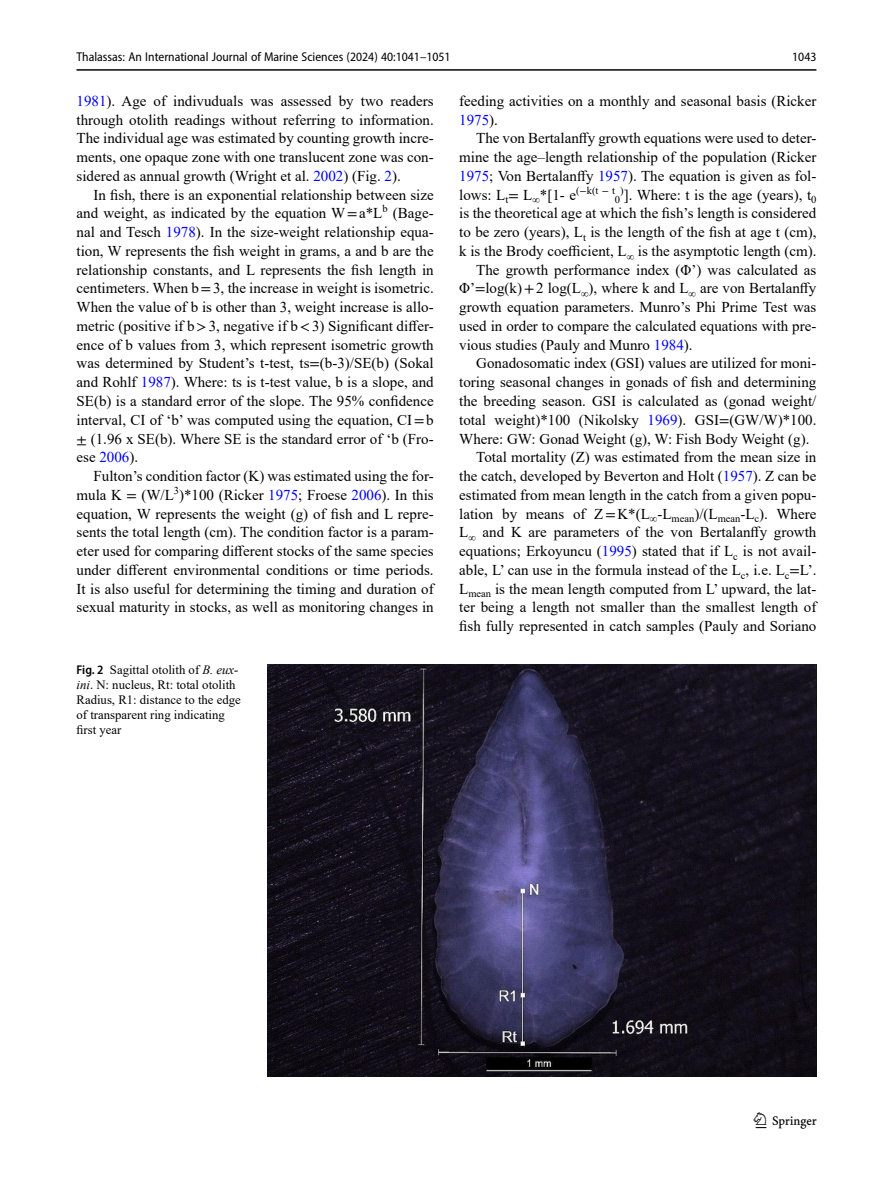
<style>
.page{position:relative;width:893px;height:1187px;background:#fff}
.page>*{position:absolute;margin:0;border:0;box-sizing:border-box;transform-origin:0 0}
.t1{font:22.5px "Springnew";color:#000}
.Body_Text_Indent{font:15px/18.8px "Times New Roman";color:#000;text-align:justify}
.Figure_Caption_Side{font:12.75px/15px "Times New Roman";color:#000}
.t2{font:semi-condensed 12.75px "Myriad Pro";color:#000}
.Body_Text_Indent-2{font:10.5px "Times New Roman";color:#000}
.s1{color:#00f}
.s2{font-family:"STIX"}
.s3{font-family:"Myriad Pro";font-weight:600;font-stretch:semi-condensed}
.s4{font-style:italic}
</style>
<div class="page">
<hr style="left:77px;top:69px;width:739px;height:2px;background:#000">
<img style="left:268px;top:664px;width:548px;height:412px">
<p class="t2" style="left:77px;top:49px;width:376px">Thalassas: An International Journal of Marine Sciences (2024) 40:1041–1051</p>
<p class="Body_Text_Indent" style="left:77px;top:91px;width:359px"><span class="s1">1981</span>). Age of indivuduals was assessed by two readers through otolith readings without referring to information.<br>The individual age was estimated by counting growth incre&shy;ments, one opaque zone with one translucent zone was con&shy;sidered as annual growth (Wright et al. <span class="s1">2002</span>) (Fig. <span class="s1">2</span>).</p>
<p class="Body_Text_Indent" style="left:77px;top:185px;width:359px;text-indent:17px">In fish, there is an exponential relationship between size and weight, as indicated by the equation W<span class="s2">=</span>a*L<sup>b</sup> (Bage&shy;nal and Tesch <span class="s1">1978</span>). In the size-weight relationship equa&shy;tion, W represents the fish weight in grams, a and b are the relationship constants, and L represents the fish length in centimeters. When b<span class="s2">=</span>3, the increase in weight is isometric.<br>When the value of b is other than 3, weight increase is allo&shy;metric (positive if b<span class="s2">&gt;</span>3, negative if b<span class="s2">&lt;</span>3) Significant differ&shy;ence of b values from 3, which represent isometric growth was determined by Student’s t-test, ts<span class="s2">=</span>(b-3)/SE(b) (Sokal and Rohlf <span class="s1">1987</span>). Where: ts is t-test value, b is a slope, and SE(b) is a standard error of the slope. The 95% confidence interval, CI of ‘b’ was computed using the equation, CI<span class="s2">=</span>b <span class="s2">±</span> (1.96 x SE(b). Where SE is the standard error of ‘b (Fro&shy;ese <span class="s1">2006</span>).</p>
<p class="Body_Text_Indent" style="left:77px;top:466px;width:359px;text-indent:17px">Fulton’s condition factor (K) was estimated using the for&shy;mula K <span class="s2">=</span> (W/L<sup>3</sup>)*100 (Ricker <span class="s1">1975</span>; Froese <span class="s1">2006</span>). In this equation, W represents the weight (g) of fish and L repre&shy;sents the total length (cm). The condition factor is a param&shy;eter used for comparing different stocks of the same species under different environmental conditions or time periods.<br>It is also useful for determining the timing and duration of sexual maturity in stocks, as well as monitoring changes in</p>
<p class="t2" style="left:792px;top:49px;width:26px">1043</p>
<p class="Body_Text_Indent" style="left:459px;top:91px;width:359px">feeding activities on a monthly and seasonal basis (Ricker<br><span class="s1">1975</span>).</p>
<p class="Body_Text_Indent" style="left:459px;top:128px;width:359px;text-indent:17px">The von Bertalanffy growth equations were used to deter&shy;mine the age–length relationship of the population (Ricker <span class="s1">1975</span>; Von Bertalanffy <span class="s1">1957</span>). The equation is given as fol&shy;lows: L<sub>t</sub><span class="s2">=</span> L<sub>∞</sub>*[1- e<sup>(</sup><sup>−</sup><sup>k(t</sup> <sup>−</sup> <sup>t</sup> <sup>)</sup>]. Where: t is the age (years), t<sub>0</sub></p>
<p class="Body_Text_Indent-2" style="left:615px;top:192px;width:7px">0</p>
<p class="Body_Text_Indent" style="left:459px;top:203px;width:359px">is the theoretical age at which the fish’s length is considered to be zero (years), L<sub>t</sub> is the length of the fish at age t (cm), k is the Brody coefficient, L<sub>∞</sub> is the asymptotic length (cm).</p>
<p class="Body_Text_Indent" style="left:459px;top:260px;width:359px;text-indent:17px">The growth performance index (Φ’) was calculated as Φ’<span class="s2">=</span>log(k)<span class="s2">+</span>2 log(L<sub>∞</sub>), where k and L<sub>∞</sub> are von Bertalanffy growth equation parameters. Munro’s Phi Prime Test was used in order to compare the calculated equations with pre&shy;vious studies (Pauly and Munro <span class="s1">1984</span>).</p>
<p class="Body_Text_Indent" style="left:459px;top:353px;width:359px;text-indent:17px">Gonadosomatic index (GSI) values are utilized for moni&shy;toring seasonal changes in gonads of fish and determining the breeding season. GSI is calculated as (gonad weight/ total weight)*100 (Nikolsky <span class="s1">1969</span>). GSI<span class="s2">=</span>(GW/W)*100.<br>Where: GW: Gonad Weight (g), W: Fish Body Weight (g).</p>
<p class="Body_Text_Indent" style="left:459px;top:447px;width:359px;text-indent:17px">Total mortality (Z) was estimated from the mean size in the catch, developed by Beverton and Holt (<span class="s1">1957</span>). Z can be estimated from mean length in the catch from a given popu&shy;lation by means of Z<span class="s2">=</span>K*(L<sub>∞</sub>-L<sub>mean</sub>)/(L<sub>mean</sub>-L<sub>c</sub>). Where L<sub>∞</sub> and K are parameters of the von Bertalanffy growth equations; Erkoyuncu (<span class="s1">1995</span>) stated that if L<sub>c</sub> is not avail&shy;able, L’ can use in the formula instead of the L<sub>c</sub>, i.e. L<sub>c</sub><span class="s2">=</span>L’.<br>L<sub>mean</sub> is the mean length computed from L’ upward, the lat&shy;ter being a length not smaller than the smallest length of fish fully represented in catch samples (Pauly and Soriano</p>
<p class="Figure_Caption_Side" style="left:77px;top:662px;width:166px"><span class="s3">Fig. 2</span> Sagittal otolith of <span class="s4">B. eux&shy;ini</span>. N: nucleus, Rt: total otolith<br>Radius, R1: distance to the edge of transparent ring indicating first year</p>
<h1 class="t1" style="left:756px;top:1107px;width:63px">1 3</h1>
</div>
